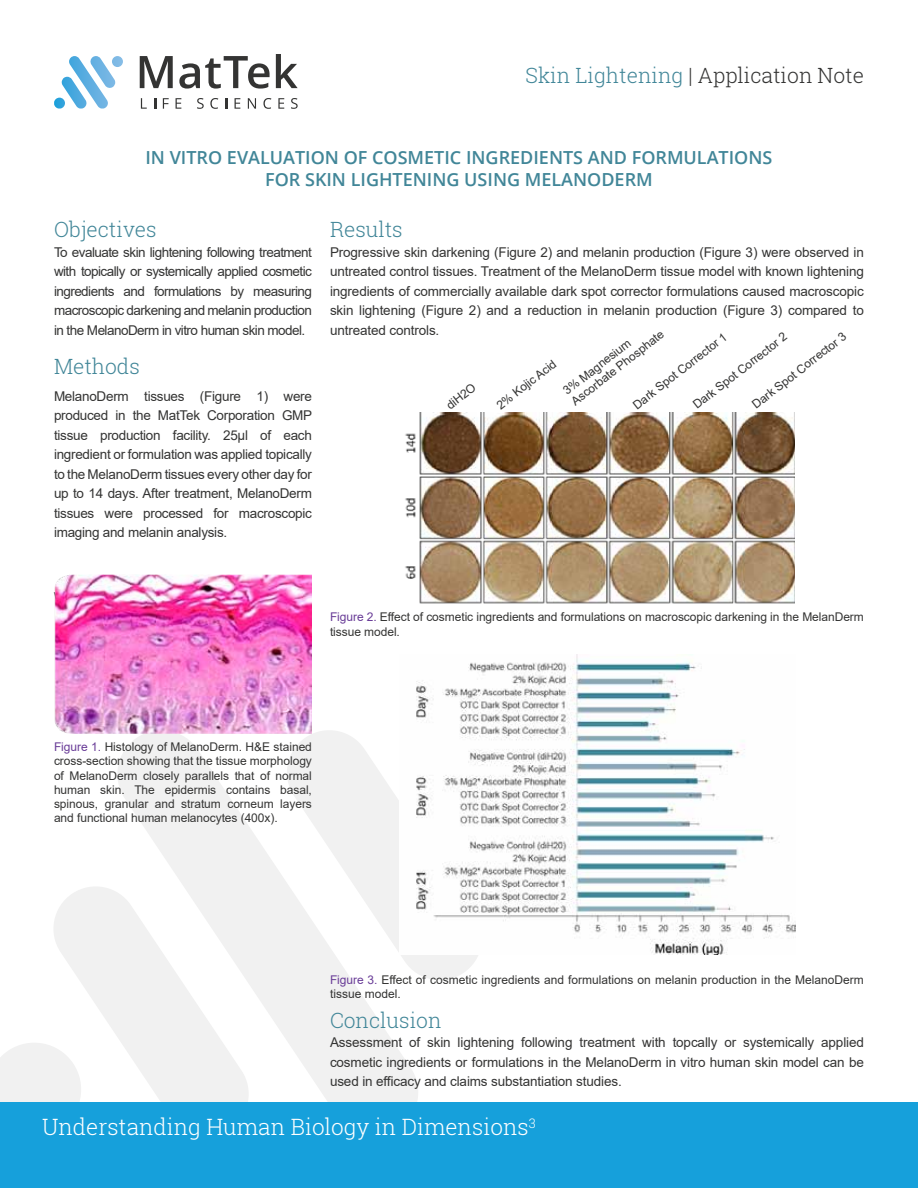
<style>
.page{position:relative;width:918px;height:1188px;background:#fff}
.page>*{position:absolute;margin:0;border:0;box-sizing:border-box;transform-origin:0 0}
.t1{font:300 22.5px "Roboto Slab";color:#fff}
.t2{font:300 21px "Roboto Slab";color:#418698}
.t3{font:300 21px "Roboto Slab";color:#343433}
.t4{font:600 18px/21.6px "Open Sans";color:#418698;text-align:center}
.t5{font:13.5px/19.5px "Arial";letter-spacing:-.015em;color:#343433;text-align:justify}
.t6{font:12px/14.2px "Arial";letter-spacing:-.005em;color:#343433}
.s1{color:#418698}
.s2{color:#693c97}
</style>
<div class="page">
<div style="left:0;top:1043px;width:48px;height:59px;background:#f1f1f1"></div>
<svg style="left:424px;top:955px;width:54px;height:25px"></svg>
<svg style="left:111px;top:730px;width:313px;height:372px;fill:#f1f1f1"></svg>
<svg style="left:48px;top:881px;width:207px;height:221px;fill:#f1f1f1"></svg>
<div style="left:0;top:1102px;width:918px;height:86px;background:#16a0db"></div>
<svg style="left:141px;top:98px;width:6px;height:11px"></svg>
<svg style="left:154px;top:98px;width:3px;height:11px"></svg>
<svg style="left:163px;top:98px;width:6px;height:11px"></svg>
<svg style="left:176px;top:98px;width:5px;height:11px"></svg>
<svg style="left:197px;top:98px;width:7px;height:11px"></svg>
<svg style="left:210px;top:98px;width:8px;height:11px"></svg>
<svg style="left:225px;top:98px;width:3px;height:11px"></svg>
<svg style="left:235px;top:98px;width:5px;height:11px"></svg>
<svg style="left:248px;top:98px;width:8px;height:11px"></svg>
<svg style="left:263px;top:98px;width:8px;height:11px"></svg>
<svg style="left:278px;top:98px;width:6px;height:11px"></svg>
<svg style="left:291px;top:98px;width:7px;height:11px"></svg>
<svg style="left:140px;top:56px;width:33px;height:32px"></svg>
<svg style="left:179px;top:56px;width:91px;height:33px"></svg>
<svg style="left:276px;top:54px;width:22px;height:34px"></svg>
<svg style="left:54px;top:56px;width:69px;height:53px"></svg>
<img style="left:54px;top:575px;width:258px;height:158px">
<img style="left:405px;top:412px;width:390px;height:192px">
<img style="left:399px;top:654px;width:396px;height:301px">
<h2 class="t3" style="left:526px;top:61px;width:340px"><span class="s1">Skin Lightening</span> | Application Note</h2>
<h3 class="t4" style="left:145px;top:147px;width:628px">IN VITRO EVALUATION OF COSMETIC INGREDIENTS AND FORMULATIONS<br>FOR SKIN LIGHTENING USING MELANODERM</h3>
<h2 class="t2" style="left:54px;top:215px;width:104px">Objectives</h2>
<p class="t5" style="left:54px;top:242px;width:259px">To evaluate skin lightening following treatment with topically or systemically applied cosmetic ingredients and formulations by measuring macroscopic darkening and melanin production in the MelanoDerm in vitro human skin model.</p>
<h2 class="t2" style="left:54px;top:352px;width:87px">Methods</h2>
<p class="t5" style="left:54px;top:386px;width:260px">MelanoDerm tissues (Figure 1) were produced in the MatTek Corporation GMP tissue production facility. 25μl of each ingredient or formulation was applied topically to the MelanoDerm tissues every other day for up to 14 days. After treatment, MelanoDerm tissues were processed for macroscopic imaging and melanin analysis.</p>
<h2 class="t2" style="left:330px;top:215px;width:74px">Results</h2>
<p class="t5" style="left:330px;top:242px;width:535px">Progressive skin darkening (Figure 2) and melanin production (Figure 3) were observed in untreated control tissues. Treatment of the MelanoDerm tissue model with known lightening ingredients of commercially available dark spot corrector formulations caused macroscopic skin lightening (Figure 2) and a reduction in melanin production (Figure 3) compared to untreated controls.</p>
<p class="t6" style="left:560px;top:387px;width:115px;line-height:13.5px;rotate:-38deg">3% Magnesium<br>Ascorbate Phosphate</p>
<p class="t6" style="left:749px;top:400px;width:117px;rotate:-38deg">Dark Spot Corrector 3</p>
<p class="t6" style="left:690px;top:400px;width:117px;rotate:-38deg">Dark Spot Corrector 2</p>
<p class="t6" style="left:630px;top:401px;width:117px;rotate:-38deg">Dark Spot Corrector 1</p>
<p class="t6" style="left:494px;top:401px;width:73px;rotate:-38deg">2% Kojic Acid</p>
<p class="t6" style="left:443px;top:401px;width:35px;rotate:-38deg">diH2O</p>
<p class="t6" style="left:54px;top:589px;width:5px">\</p>
<p class="t6" style="left:330px;top:610px;width:535px"><span class="s2">Figure 2.</span> Effect of cosmetic ingredients and formulations on macroscopic darkening in the MelanDerm tissue model.</p>
<p class="t6" style="left:54px;top:739px;width:259px;text-align:justify"><span class="s2">Figure 1.</span> Histology of MelanoDerm. H&amp;E stained cross-section showing that the tissue morphology of MelanoDerm closely parallels that of normal human skin. The epidermis contains basal, spinous, granular and stratum corneum layers and functional human melanocytes (400x).</p>
<p class="t6" style="left:330px;top:972px;width:535px"><span class="s2">Figure 3.</span> Effect of cosmetic ingredients and formulations on melanin production in the MelanoDerm tissue model.</p>
<h2 class="t2" style="left:330px;top:1006px;width:113px">Conclusion</h2>
<p class="t5" style="left:330px;top:1033px;width:535px">Assessment of skin lightening following treatment with topcally or systemically applied cosmetic ingredients or formulations in the MelanoDerm in vitro human skin model can be used in efficacy and claims substantiation studies.</p>
<h1 class="t1" style="left:42px;top:1112px;width:495px">Understanding Human Biology in Dimensions<sup>3</sup></h1>
</div>
